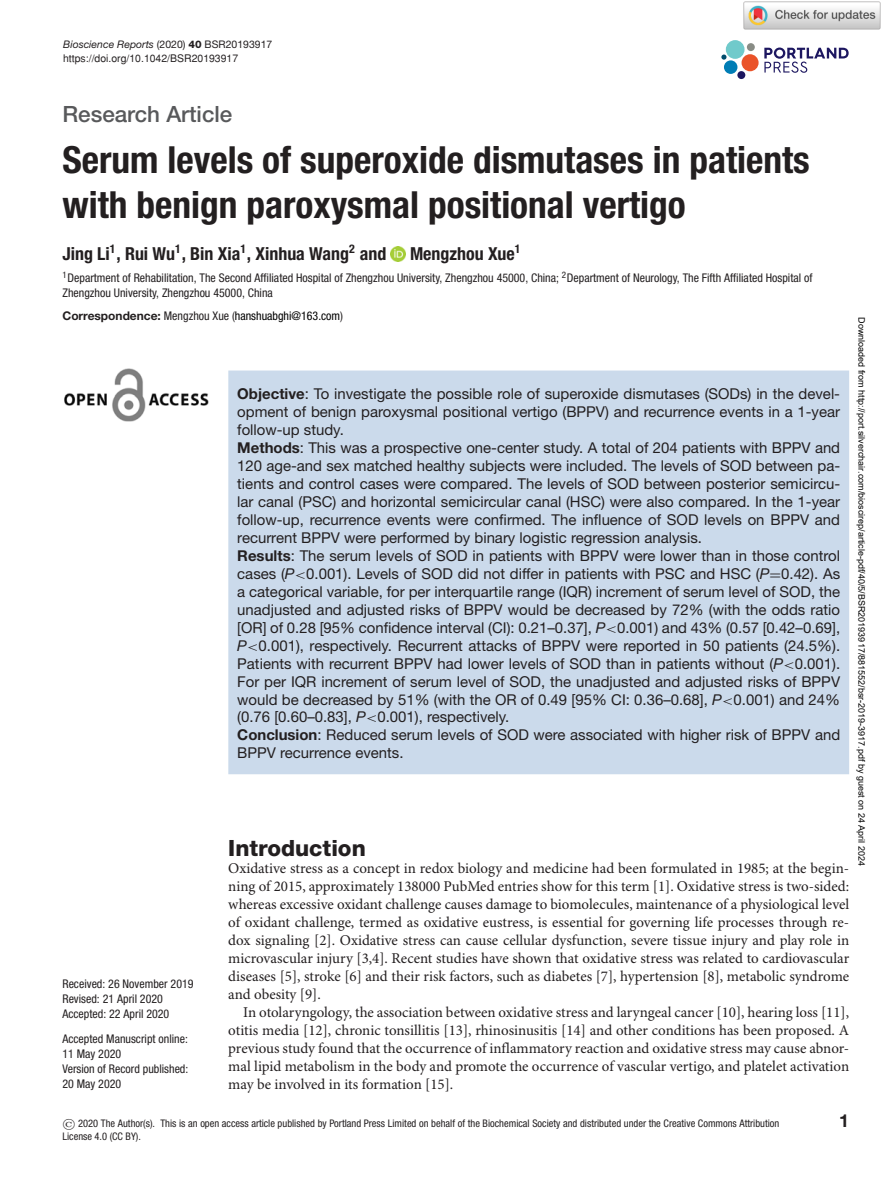
<style>
.page{position:relative;width:893px;height:1183px;background:#fff}
.page>*{position:absolute;margin:0;border:0;box-sizing:border-box;transform-origin:0 0}
.t1{font:700 condensed 37.35px/44.8px "Helvetica Neue LT Std";color:#231f20}
.t2{font:500 22.35px "Helvetica Neue LT Std";color:#58595b}
.t3{font:800 22.35px "Helvetica Neue LT Std";color:#231f20}
.t4{font:700 condensed 18px "Helvetica Neue LT Std";color:#231f20}
.t5{font:700 18px "Helvetica Neue LT Std";color:#231f20}
.t6{font:15px/18px "Helvetica Neue LT Std";color:#231f20}
.t7{font:15px/18px "Minion Pro";color:#231f20;text-align:justify}
.t8{font:condensed 12px/15px "Helvetica Neue LT Std";color:#231f20}
.t9{font:condensed 12px "Helvetica Neue LT Std";color:#000}
.t10{font:condensed 10.5px/13.5px "Helvetica Neue LT Std";color:#231f20}
.t11{font:italic 10.5px "Helvetica Neue LT Std";color:#231f20}
.t12{font:10.5px "Helvetica";color:#231f20}
.t13{font:9px "Arial";color:#000}
.s1{font-style:normal}
.s2{font-weight:800;font-style:normal}
.s3{font-weight:700;font-stretch:normal;color:#231f20}
.s4{color:#231f20}
.s5{font-weight:700}
.s6{font-style:italic}
.s7{font-family:"RMTMI"}
.s8{font-family:"MTSY"}
.s9{font-family:"SFRM0700";font-stretch:normal}
</style>
<div class="page">
<svg style="left:764px;top:48px;width:85px;height:25px"></svg>
<div style="left:726px;top:40px;width:18px;height:19px;background:#70cacb;border-radius:50%"></div>
<div style="left:741px;top:54px;width:18px;height:17px;background:#ea5329;border-radius:50%"></div>
<div style="left:724px;top:60px;width:13px;height:14px;background:#007db5;border-radius:50%"></div>
<div style="left:737px;top:71px;width:8px;height:8px;background:#1d1760;border-radius:50%"></div>
<div style="left:747px;top:43px;width:8px;height:8px;background:#888c85;border-radius:50%"></div>
<svg style="left:721px;top:54px;width:5px;height:6px"></svg>
<img style="left:391px;top:246px;width:15px;height:15px">
<img style="left:64px;top:369px;width:145px;height:53px">
<div style="left:228px;top:370px;width:621px;height:404px;background:#cbdaeb"></div>
<img style="left:743px;top:1px;width:138px;height:29px">
<p class="t11" style="left:63px;top:40px;width:211px">Bioscience Reports <span class="s1">(2020)</span> <span class="s2">40</span> <span class="s1">BSR20193917</span></p>
<p class="t12" style="left:63px;top:54px;width:177px">https://doi.org/10.1042/BSR20193917</p>
<h2 class="t2" style="left:62px;top:106px;width:171px">Research Article</h2>
<h1 class="t1" style="left:62px;top:140px;width:749px">Serum levels of superoxide dismutases in patients with benign paroxysmal positional vertigo</h1>
<p class="t4" style="left:62px;top:246px;width:325px">Jing Li<sup>1</sup>, Rui Wu<sup>1</sup>, Bin Xia<sup>1</sup>, Xinhua Wang<sup>2</sup> and</p>
<p class="t4" style="left:410px;top:246px;width:112px">Mengzhou Xue<sup>1</sup></p>
<p class="t8" style="left:62px;top:271px;width:751px"><sup>1</sup>Department of Rehabilitation, The Second Affiliated Hospital of Zhengzhou University, Zhengzhou 45000, China; <sup>2</sup>Department of Neurology, The Fifth Affiliated Hospital of<br>Zhengzhou University, Zhengzhou 45000, China</p>
<p class="t9" style="left:62px;top:311px;width:282px"><span class="s3">Correspondence:</span> <span class="s4">Mengzhou Xue (</span>hanshuabghi@163.com<span class="s4">)</span></p>
<p class="t13" style="left:865px;top:317px;width:549px;rotate:90deg">Downloaded from http://port.silverchair.com/bioscirep/article-pdf/40/5/BSR20193917/881552/bsr-2019-3917.pdf by guest on 24 April 2024</p>
<p class="t6" style="left:237px;top:386px;width:604px"><span class="s5">Objective</span>: To investigate the possible role of superoxide dismutases (SODs) in the devel&shy;opment of benign paroxysmal positional vertigo (BPPV) and recurrence events in a 1-year follow-up study.<br><span class="s5">Methods</span>: This was a prospective one-center study. A total of 204 patients with BPPV and 120 age-and sex matched healthy subjects were included. The levels of SOD between pa&shy;tients and control cases were compared. The levels of SOD between posterior semicircu&shy;lar canal (PSC) and horizontal semicircular canal (HSC) were also compared. In the 1-year follow-up, recurrence events were confirmed. The influence of SOD levels on BPPV and recurrent BPPV were performed by binary logistic regression analysis.<br><span class="s5">Results</span>: The serum levels of SOD in patients with BPPV were lower than in those control cases (<span class="s6">P</span><span class="s7">&lt;</span>0.001). Levels of SOD did not differ in patients with PSC and HSC (<span class="s6">P</span><span class="s8">=</span>0.42). As a categorical variable, for per interquartile range (IQR) increment of serum level of SOD, the unadjusted and adjusted risks of BPPV would be decreased by 72% (with the odds ratio [OR] of 0.28 [95% confidence interval (CI): 0.21–0.37], <span class="s6">P</span><span class="s7">&lt;</span>0.001) and 43% (0.57 [0.42–0.69], <span class="s6">P</span><span class="s7">&lt;</span>0.001), respectively. Recurrent attacks of BPPV were reported in 50 patients (24.5%).<br>Patients with recurrent BPPV had lower levels of SOD than in patients without (<span class="s6">P</span><span class="s7">&lt;</span>0.001).<br>For per IQR increment of serum level of SOD, the unadjusted and adjusted risks of BPPV would be decreased by 51% (with the OR of 0.49 [95% CI: 0.36–0.68], <span class="s6">P</span><span class="s7">&lt;</span>0.001) and 24% (0.76 [0.60–0.83], <span class="s6">P</span><span class="s7">&lt;</span>0.001), respectively.<br><span class="s5">Conclusion</span>: Reduced serum levels of SOD were associated with higher risk of BPPV and BPPV recurrence events.</p>
<h2 class="t3" style="left:228px;top:839px;width:139px">Introduction</h2>
<p class="t7" style="left:228px;top:860px;width:622px">Oxidative stress as a concept in redox biology and medicine had been formulated in 1985; at the begin&shy;ning of 2015, approximately 138000 PubMed entries show for this term [1]. Oxidative stress is two-sided: whereas excessive oxidant challenge causes damage to biomolecules, maintenance of a physiological level of oxidant challenge, termed as oxidative eustress, is essential for governing life processes through re&shy;dox signaling [2]. Oxidative stress can cause cellular dysfunction, severe tissue injury and play role in microvascular injury [3,4]. Recent studies have shown that oxidative stress was related to cardiovascular diseases [5], stroke [6] and their risk factors, such as diabetes [7], hypertension [8], metabolic syndrome and obesity [9].</p>
<p class="t7" style="left:228px;top:1004px;width:622px;text-indent:15px">In otolaryngology, the association between oxidative stress and laryngeal cancer [10], hearing loss [11], otitis media [12], chronic tonsillitis [13], rhinosinusitis [14] and other conditions has been proposed. A previous study found that the occurrence of inflammatory reaction and oxidative stress may cause abnor&shy;mal lipid metabolism in the body and promote the occurrence of vascular vertigo, and platelet activation may be involved in its formation [15].</p>
<p class="t10" style="left:62px;top:1117px;width:718px"><span class="s9">©</span> 2020 The Author(s). This is an open access article published by Portland Press Limited on behalf of the Biochemical Society and distributed under the Creative Commons Attribution<br>License 4.0 (CC BY).</p>
<p class="t5" style="left:839px;top:1113px;width:11px">1</p>
<p class="t8" style="left:62px;top:976px;width:133px">Received: 26 November 2019<br>Revised: 21 April 2020<br>Accepted: 22 April 2020</p>
<p class="t8" style="left:62px;top:1032px;width:127px">Accepted Manuscript online:<br>11 May 2020<br>Version of Record published:<br>20 May 2020</p>
</div>
